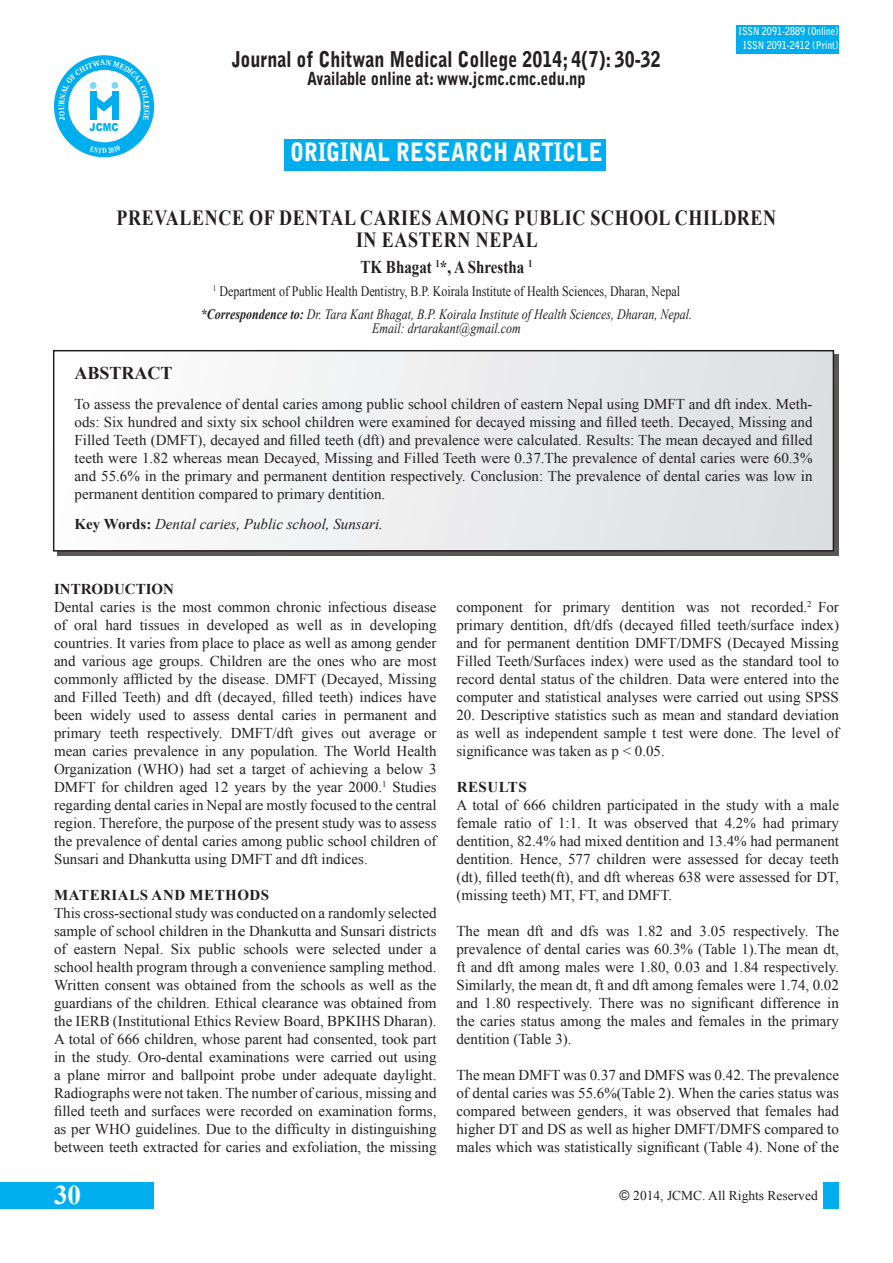
<style>
.page{position:relative;width:893px;height:1263px;background:#fff}
.page>*{position:absolute;margin:0;border:0;box-sizing:border-box;transform-origin:0 0}
.t1{font:700 27px "Times New Roman";color:#fff}
.t2{font:900 25.2px "Bell Gothic Std";color:#fff;scale:.83 1}
.t3{font:700 21.6px/21.6px "Times New Roman";letter-spacing:.035em;color:#231f20;text-align:center;scale:.83 1}
.t4{font:900 21.6px "Bell Gothic Std";color:#231f20;scale:.83 1}
.t5{font:900 18px "Bell Gothic Std";color:#231f20;scale:.83 1}
.Head_6{font:700 18px "Times New Roman";color:#231f20;scale:.83 1}
.Head_6-2{font:700 18px "Times New Roman";color:#231f20}
.Body_2{font:15px/18px "Times New Roman";color:#231f20;text-align:justify}
.Body_2-2{font:italic 15px "Times New Roman";color:#231f20}
.t6{font:700 15px "Times New Roman";letter-spacing:.035em;color:#231f20}
.t7{font:700 15px "Times New Roman";color:#231f20}
.t8{font:italic 14.4px/14.4px "Times New Roman";color:#231f20;text-align:center;scale:.83 1}
.t9{font:14.4px "Times New Roman";color:#231f20;scale:.83 1}
.t10{font:13.5px "Times New Roman";color:#231f20}
.t11{font:900 10.95px "Arial";color:#00aeef;scale:.83 1}
.t12{font:700 10.8px/13.5px "Bell Gothic Std";color:#fff;text-align:center;scale:.83 1}
.t13{font:700 7.8px "Georgia";color:#fff;scale:.83 1}
.t14{font:700 7.8px "Times New Roman";color:#fff;scale:.83 1}
.s1{font-weight:700}
.s2{font-weight:700;font-style:normal}
.s3{font-family:"Arial"}
</style>
<div class="page">
<div style="left:824px;top:1182px;width:15px;height:27px;background:#00aeef"></div>
<div style="left:0;top:1182px;width:153px;height:27px;background:#00aeef"></div>
<div style="left:57px;top:354px;width:782px;height:202px;background:#5a5757"></div>
<div style="left:54px;top:351px;width:779px;height:200px;background:linear-gradient(to right,#fefefe,#dddee0)"></div>
<div style="left:53px;top:350px;width:781px;height:202px;border:2px solid #231f20"></div>
<div style="left:285px;top:139px;width:321px;height:32px;background:#00aeef"></div>
<div style="left:736px;top:25px;width:103px;height:29px;background:#00aeef"></div>
<div style="left:54px;top:55px;width:100px;height:102px;background:#00aeef;border-radius:50%"></div>
<div style="left:68px;top:70px;width:73px;height:72px;background:#fff;border-radius:50%"></div>
<svg style="left:59px;top:59px;width:91px;height:61px"></svg>
<p class="t13" style="left:57px;top:110px;width:8px;rotate:-90deg">U</p>
<p class="t11" style="left:90px;top:119px;width:36px">JCMC</p>
<p class="t14" style="left:102px;top:145px;width:7px">D</p>
<p class="t4" style="left:232px;top:47px;width:518px">Journal of Chitwan Medical College 2014; 4(7): 30-32</p>
<p class="t5" style="left:307px;top:69px;width:337px">Available online at: www.jcmc.cmc.edu.np</p>
<p class="t2" style="left:290px;top:137px;width:379px">ORIGINAL RESEARCH ARTICLE</p>
<p class="t12" style="left:738px;top:25px;width:122px">ISSN 2091-2889 (Online)<br>ISSN 2091-2412 (Print)</p>
<p class="t3" style="left:117px;top:206px;width:796px">PREVALENCE OF DENTAL CARIES AMONG PUBLIC SCHOOL CHILDREN<br>IN EASTERN NEPAL</p>
<p class="Head_6" style="left:361px;top:254px;width:209px">TK Bhagat <sup>1</sup>*, A Shrestha <sup>1</sup></p>
<p class="t9" style="left:213px;top:281px;width:565px"><sup>1</sup> Department of Public Health Dentistry, B.P. Koirala Institute of Health Sciences, Dharan, Nepal</p>
<p class="t8" style="left:201px;top:306px;width:593px"><span class="s1">*Correspondence to:</span> Dr. Tara Kant Bhagat, B.P. Koirala Institute of Health Sciences, Dharan, Nepal.<br>Email: drtarakant@gmail.com</p>
<p class="Head_6-2" style="left:75px;top:360px;width:100px">ABSTRACT</p>
<p class="Body_2" style="left:75px;top:395px;width:740px">To assess the prevalence of dental caries among public school children of eastern Nepal using DMFT and dft index. Meth&shy;ods: Six hundred and sixty six school children were examined for decayed missing and filled teeth. Decayed, Missing and Filled Teeth (DMFT), decayed and filled teeth (dft) and prevalence were calculated. Results: The mean decayed and filled teeth were 1.82 whereas mean Decayed, Missing and Filled Teeth were 0.37.The prevalence of dental caries were 60.3% and 55.6% in the primary and permanent dentition respectively. Conclusion: The prevalence of dental caries was low in permanent dentition compared to primary dentition.</p>
<p class="Body_2-2" style="left:75px;top:514px;width:310px"><span class="s2">Key Words:</span> Dental caries, Public school, Sunsari.</p>
<p class="t7" style="left:54px;top:578px;width:121px">INTRODUCTION</p>
<p class="Body_2" style="left:54px;top:598px;width:384px">Dental caries is the most common chronic infectious disease of oral hard tissues in developed as well as in developing countries. It varies from place to place as well as among gender and various age groups. Children are the ones who are most commonly afflicted by the disease. DMFT (Decayed, Missing and Filled Teeth) and dft (decayed, filled teeth) indices have been widely used to assess dental caries in permanent and primary teeth respectively. DMFT/dft gives out average or mean caries prevalence in any population. The World Health Organization (WHO) had set a target of achieving a below 3<br>DMFT for children aged 12 years by the year 2000.<sup>1</sup> Studies regarding dental caries in Nepal are mostly focused to the central region. Therefore, the purpose of the present study was to assess the prevalence of dental caries among public school children of Sunsari and Dhankutta using DMFT and dft indices.</p>
<p class="t6" style="left:54px;top:884px;width:217px">MATERIALS AND METHODS</p>
<p class="Body_2" style="left:54px;top:904px;width:384px">This cross-sectional study was conducted on a randomly selected sample of school children in the Dhankutta and Sunsari districts of eastern Nepal. Six public schools were selected under a school health program through a convenience sampling method.<br>Written consent was obtained from the schools as well as the guardians of the children. Ethical clearance was obtained from the IERB (Institutional Ethics Review Board, BPKIHS Dharan).<br>A total of 666 children, whose parent had consented, took part in the study. Oro-dental examinations were carried out using a plane mirror and ballpoint probe under adequate daylight.<br>Radiographs were not taken. The number of carious, missing and filled teeth and surfaces were recorded on examination forms, as per WHO guidelines. Due to the difficulty in distinguishing between teeth extracted for caries and exfoliation, the missing</p>
<p class="Body_2" style="left:456px;top:598px;width:384px">component for primary dentition was not recorded.<sup>2</sup> For primary dentition, dft/dfs (decayed filled teeth/surface index) and for permanent dentition DMFT/DMFS (Decayed Missing Filled Teeth/Surfaces index) were used as the standard tool to record dental status of the children. Data were entered into the computer and statistical analyses were carried out using SPSS</p>
<p class="Body_2" style="left:456px;top:706px;width:384px">20. Descriptive statistics such as mean and standard deviation as well as independent sample t test were done. The level of significance was taken as p &lt; 0.05.</p>
<p class="t6" style="left:457px;top:776px;width:72px">RESULTS</p>
<p class="Body_2" style="left:456px;top:796px;width:384px">A total of 666 children participated in the study with a male female ratio of 1:1. It was observed that 4.2% had primary dentition, 82.4% had mixed dentition and 13.4% had permanent dentition. Hence, 577 children were assessed for decay teeth (dt), filled teeth(ft), and dft whereas 638 were assessed for DT, (missing teeth) MT, FT, and DMFT.</p>
<p class="Body_2" style="left:456px;top:922px;width:384px">The mean dft and dfs was 1.82 and 3.05 respectively. The prevalence of dental caries was 60.3% (Table 1).The mean dt, ft and dft among males were 1.80, 0.03 and 1.84 respectively.<br>Similarly, the mean dt, ft and dft among females were 1.74, 0.02 and 1.80 respectively. There was no significant difference in the caries status among the males and females in the primary dentition (Table 3).</p>
<p class="Body_2" style="left:456px;top:1066px;width:384px">The mean DMFT was 0.37 and DMFS was 0.42. The prevalence of dental caries was 55.6%(Table 2). When the caries status was compared between genders, it was observed that females had higher DT and DS as well as higher DMFT/DMFS compared to males which was statistically significant (Table 4). None of the</p>
<p class="t1" style="left:54px;top:1175px;width:28px">30</p>
<p class="t10" style="left:620px;top:1186px;width:200px"><span class="s3">©</span> 2014, JCMC. All Rights Reserved</p>
</div>
